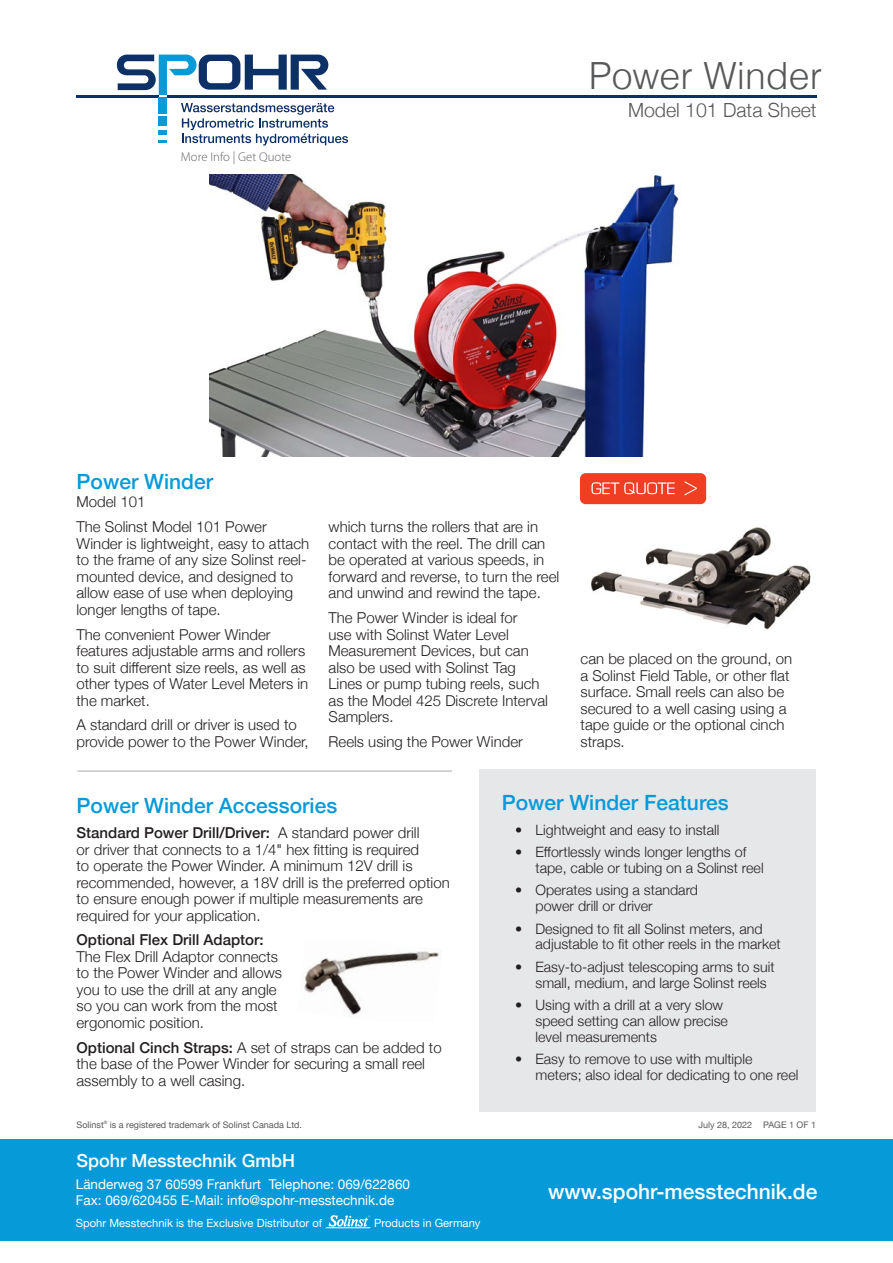
<style>
.page{position:relative;width:893px;height:1263px;background:#fff}
.page>*{position:absolute;margin:0;border:0;box-sizing:border-box;transform-origin:0 0}
.t1{font:300 37.5px "Helvetica";color:#57585a}
.Body_Subtitles{font:500 21px "Helvetica Neue";color:#069ad9}
.t2{font:500 21px "Helvetica Neue";color:#fff}
.t3{font:300 19.5px "Helvetica Neue";color:#57585a}
.t4{font:500 18px "Helvetica Neue";color:#fff}
.Body_Text{font:300 15px/16.5px "Helvetica Neue";color:#231f20}
.t5{font:300 14.25px/15.8px "Helvetica Neue";color:#231f20}
.t6{font:13.5px/16.2px "Helvetica Neue";color:#fff}
.ToolBox_List{font:300 12.75px "Myriad Pro";color:#636366}
.t7{font:11.25px "Helvetica Neue";color:#fff}
.t8{font:9px "Helvetica Neue";color:#57585a}
.t9{font:4.5px "Helvetica Neue";color:#57585a}
.s1{font-weight:500}
</style>
<div class="page">
<div style="left:0;top:1139px;width:893px;height:101px;background:#069ad9"></div>
<svg style="left:181px;top:103px;width:167px;height:43px"></svg>
<div style="left:159px;top:130px;width:8px;height:5px;background:#069ad9"></div>
<div style="left:159px;top:116px;width:8px;height:10px;background:#069ad9"></div>
<svg style="left:159px;top:140px;width:8px;height:3px"></svg>
<hr style="left:76px;top:95px;width:83px;height:2px;background:#0d3166">
<hr style="left:167px;top:95px;width:650px;height:2px;background:#0d3166">
<div style="left:159px;top:97px;width:8px;height:17px;background:#069ad9"></div>
<svg style="left:117px;top:55px;width:211px;height:40px"></svg>
<svg style="left:325px;top:1215px;width:46px;height:13px"></svg>
<img style="left:304px;top:951px;width:135px;height:64px">
<img style="left:591px;top:527px;width:220px;height:103px">
<div style="left:479px;top:770px;width:336px;height:342px;background:#e6e7e9"></div>
<img style="left:210px;top:175px;width:469px;height:282px">
<hr style="left:77px;top:771px;width:375px;height:1px;background:#a8a9ad">
<div style="left:580px;top:473px;width:126px;height:31px;background:#ef3e22;border-radius:6px"></div>
<svg style="left:591px;top:482px;width:84px;height:12px"></svg>
<svg style="left:685px;top:481px;width:12px;height:14px"></svg>
<p class="ToolBox_List" style="left:181px;top:149px;width:112px">More Info | Get Quote</p>
<h1 class="t1" style="left:589px;top:44px;width:235px">Power Winder</h1>
<h3 class="t3" style="left:628px;top:95px;width:190px">Model 101 Data Sheet</h3>
<p class="Body_Subtitles" style="left:77px;top:465px;width:138px">Power Winder</p>
<p class="Body_Text" style="left:77px;top:493px;width:71px">Model 101</p>
<p class="Body_Text" style="left:77px;top:518px;width:234px">The Solinst Model 101 Power<br>Winder is lightweight, easy to attach to the frame of any size Solinst reel&shy;mounted device, and designed to allow ease of use when deploying longer lengths of tape.</p>
<p class="Body_Text" style="left:77px;top:625px;width:233px">The convenient Power Winder features adjustable arms and rollers to suit different size reels, as well as other types of Water Level Meters in the market.</p>
<p class="Body_Text" style="left:77px;top:715px;width:234px">A standard drill or driver is used to provide power to the Power Winder,</p>
<p class="Body_Text" style="left:329px;top:518px;width:232px">which turns the rollers that are in contact with the reel. The drill can be operated at various speeds, in forward and reverse, to turn the reel and unwind and rewind the tape.</p>
<p class="Body_Text" style="left:329px;top:608px;width:221px">The Power Winder is ideal for<br>use with Solinst Water Level<br>Measurement Devices, but can also be used with Solinst Tag<br>Lines or pump tubing reels, such as the Model 425 Discrete Interval<br>Samplers.</p>
<p class="Body_Text" style="left:329px;top:732px;width:196px">Reels using the Power Winder</p>
<p class="Body_Text" style="left:581px;top:650px;width:213px">can be placed on the ground, on a Solinst Field Table, or other flat surface. Small reels can also be secured to a well casing using a tape guide or the optional cinch straps.</p>
<p class="Body_Subtitles" style="left:77px;top:789px;width:262px">Power Winder Accessories</p>
<p class="Body_Text" style="left:77px;top:824px;width:375px"><span class="s1">Standard Power Drill/Driver:</span> A standard power drill<br>or driver that connects to a 1/4" hex fitting is required<br>to operate the Power Winder. A minimum 12V drill is recommended, however, a 18V drill is the preferred option to ensure enough power if multiple measurements are required for your application.</p>
<p class="Body_Text" style="left:77px;top:931px;width:207px"><span class="s1">Optional Flex Drill Adaptor:<br></span>The Flex Drill Adaptor connects to the Power Winder and allows you to use the drill at any angle so you can work from the most ergonomic position.</p>
<p class="Body_Text" style="left:77px;top:1038px;width:367px"><span class="s1">Optional Cinch Straps:</span> A set of straps can be added to the base of the Power Winder for securing a small reel assembly to a well casing.</p>
<p class="t8" style="left:77px;top:1119px;width:29px">Solinst</p>
<p class="t9" style="left:104px;top:1119px;width:5px">®</p>
<p class="t8" style="left:110px;top:1119px;width:194px">is a registered trademark of Solinst Canada Ltd.</p>
<p class="t4" style="left:76px;top:1146px;width:220px">Spohr Messtechnik GmbH</p>
<p class="t6" style="left:76px;top:1177px;width:336px">Länderweg 37 60599 Frankfurt Telephone: 069/622860<br>Fax: 069/620455 E-Mail: info@spohr-messtechnik.de</p>
<p class="t7" style="left:76px;top:1215px;width:248px">Spohr Messtechnik is the Exclusive Distributor of</p>
<p class="t7" style="left:374px;top:1215px;width:108px">Products in Germany</p>
<p class="Body_Subtitles" style="left:502px;top:786px;width:228px">Power Winder Features</p>
<p class="t5" style="left:515px;top:820px;width:206px">• Lightweight and easy to install</p>
<p class="t5" style="left:535px;top:843px;width:230px;text-indent:-20px">• Effortlessly winds longer lengths of tape, cable or tubing on a Solinst reel</p>
<p class="t5" style="left:535px;top:881px;width:164px;text-indent:-20px">• Operates using a standard power drill or driver</p>
<p class="t5" style="left:535px;top:919px;width:247px;text-indent:-20px">• Designed to fit all Solinst meters, and adjustable to fit other reels in the market</p>
<p class="t5" style="left:535px;top:958px;width:241px;text-indent:-20px">• Easy-to-adjust telescoping arms to suit small, medium, and large Solinst reels</p>
<p class="t5" style="left:535px;top:996px;width:194px;text-indent:-20px">• Using with a drill at a very slow speed setting can allow precise level measurements</p>
<p class="t5" style="left:535px;top:1050px;width:264px;text-indent:-20px">• Easy to remove to use with multiple meters; also ideal for dedicating to one reel</p>
<p class="t8" style="left:699px;top:1119px;width:119px">July 28, 2022 PAGE 1 OF 1</p>
<h2 class="t2" style="left:548px;top:1174px;width:271px">www.spohr-messtechnik.de</h2>
</div>
